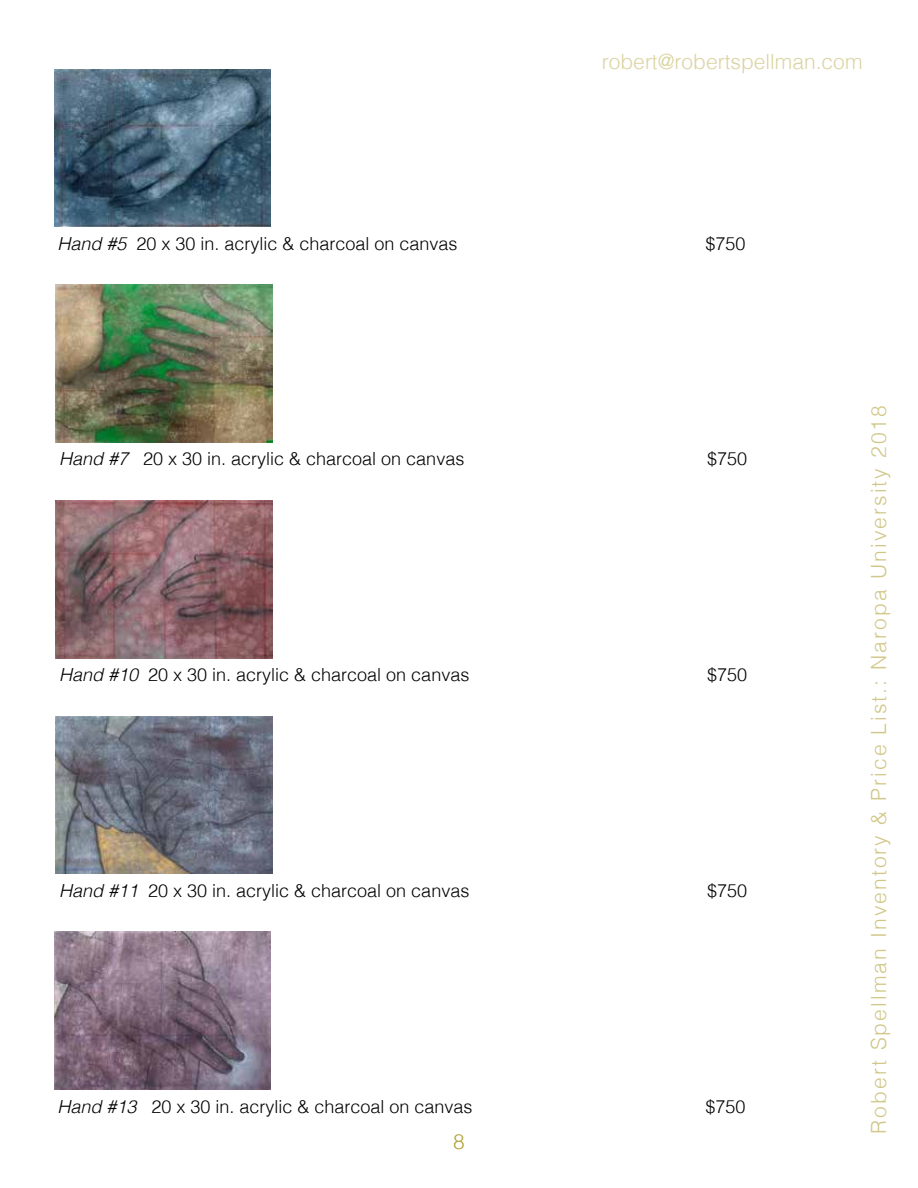
<style>
.page{position:relative;width:918px;height:1188px;background:#fff}
.page>*{position:absolute;margin:0;border:0;box-sizing:border-box;transform-origin:0 0}
.t1{font:300 21px "Helvetica";letter-spacing:.1em;color:#d1c788}
.t2{font:300 21px "Helvetica";color:#dbd3a1}
.t3{font:300 21px "Helvetica";color:#b3a138}
.t4{font:300 18px "Helvetica";color:#000}
.s1{font-style:italic}
</style>
<div class="page">
<img style="left:54px;top:69px;width:217px;height:158px">
<img style="left:56px;top:285px;width:217px;height:157px">
<img style="left:56px;top:500px;width:217px;height:158px">
<img style="left:56px;top:716px;width:217px;height:158px">
<img style="left:54px;top:932px;width:217px;height:158px">
<p class="t2" style="left:602px;top:44px;width:262px">robert@robertspellman.com</p>
<p class="t4" style="left:57px;top:228px;width:402px"><span class="s1">Hand #5</span> 20 x 30 in. acrylic &amp; charcoal on canvas</p>
<p class="t4" style="left:705px;top:228px;width:42px">$750</p>
<p class="t4" style="left:59px;top:444px;width:407px"><span class="s1">Hand #7</span> 20 x 30 in. acrylic &amp; charcoal on canvas</p>
<p class="t4" style="left:707px;top:444px;width:42px">$750</p>
<p class="t4" style="left:59px;top:659px;width:412px"><span class="s1">Hand #10</span> 20 x 30 in. acrylic &amp; charcoal on canvas</p>
<p class="t4" style="left:707px;top:659px;width:42px">$750</p>
<p class="t4" style="left:59px;top:875px;width:412px"><span class="s1">Hand #11</span> 20 x 30 in. acrylic &amp; charcoal on canvas</p>
<p class="t4" style="left:707px;top:875px;width:42px">$750</p>
<p class="t4" style="left:57px;top:1091px;width:417px"><span class="s1">Hand #13</span> 20 x 30 in. acrylic &amp; charcoal on canvas</p>
<p class="t4" style="left:705px;top:1091px;width:42px">$750</p>
<p class="t3" style="left:453px;top:1124px;width:13px">8</p>
<p class="t1" style="left:861px;top:1134px;width:730px;rotate:-90deg">Robert Spellman Inventory &amp; Price List.: Naropa University 2018</p>
</div>
